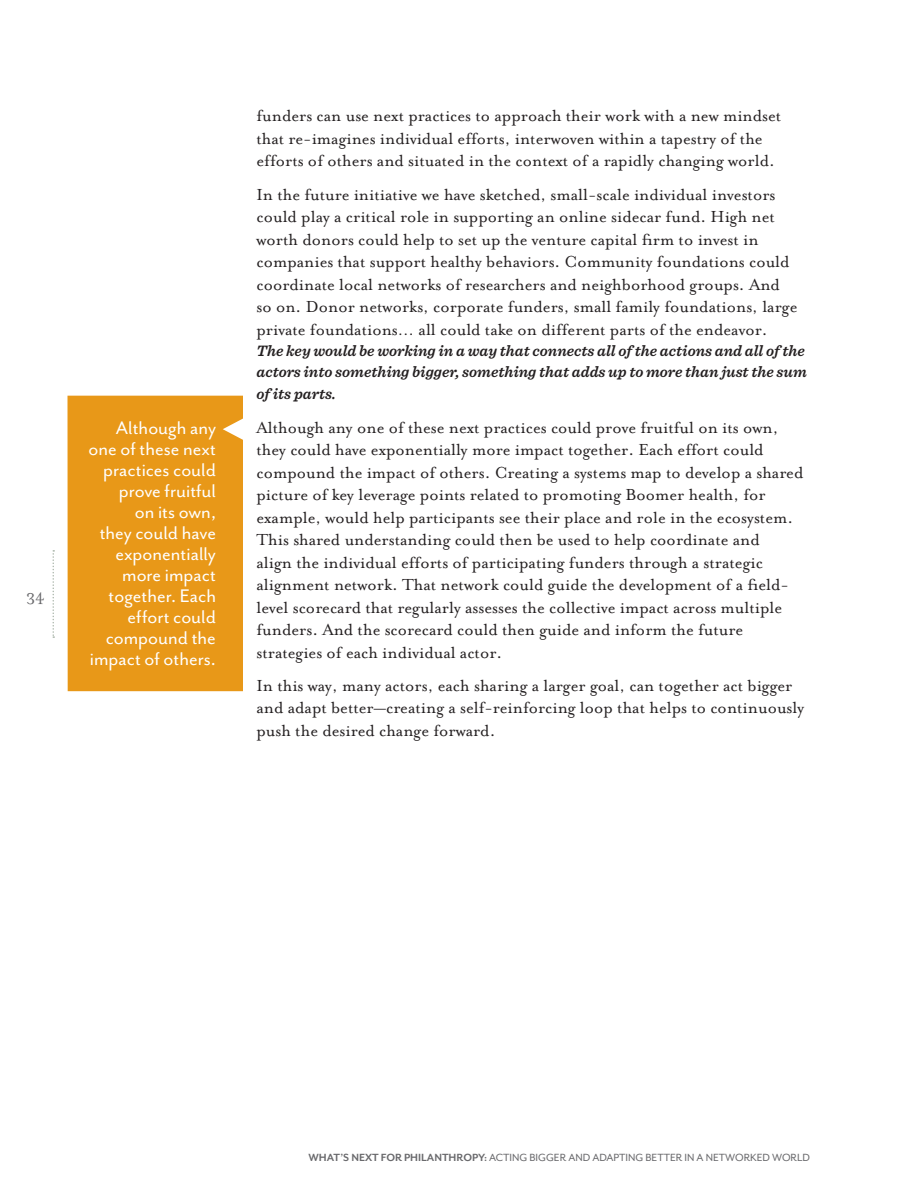
<style>
.page{position:relative;width:918px;height:1188px;background:#fff}
.page>*{position:absolute;margin:0;border:0;box-sizing:border-box;transform-origin:0 0}
.t1{font:21px/21px "Mr Eaves San OT";color:#fff;text-align:right}
.t2{font:18.3px/22.5px "Mrs Eaves Roman";color:#231f20}
.t3{font:18px "Mrs Eaves Roman";color:#69696c}
.t4{font:italic 600 15.75px/21px "Sentinel";color:#231f20}
.t5{font:12px "Mr Eaves San OT";color:#69696c}
.s1{font-weight:700}
</style>
<div class="page">
<svg style="left:52px;top:550px;width:2px;height:88px"></svg>
<div style="left:68px;top:396px;width:175px;height:295px;background:#e89818"></div>
<p class="t3" style="left:26px;top:585px;width:20px">34</p>
<p class="t1" style="left:89px;top:418px;width:129px">Although any one of these next practices could prove fruitful<br>on its own,<br>they could have exponentially more impact together. Each effort could compound the impact of others.</p>
<p class="t2" style="left:256px;top:105px;width:526px">funders can use next practices to approach their work with a new mindset that re-imagines individual efforts, interwoven within a tapestry of the efforts of others and situated in the context of a rapidly changing world.</p>
<p class="t2" style="left:256px;top:183px;width:542px">In the future initiative we have sketched, small-scale individual investors could play a critical role in supporting an online sidecar fund. High net worth donors could help to set up the venture capital firm to invest in companies that support healthy behaviors. Community foundations could coordinate local networks of researchers and neighborhood groups. And so on. Donor networks, corporate funders, small family foundations, large private foundations… all could take on different parts of the endeavor.</p>
<p class="t4" style="left:256px;top:339px;width:552px">The key would be working in a way that connects all of the actions and all of the actors into something bigger, something that adds up to more than just the sum</p>
<p class="t4" style="left:256px;top:383px;width:81px">of its parts.</p>
<p class="t2" style="left:256px;top:416px;width:548px">Although any one of these next practices could prove fruitful on its own, they could have exponentially more impact together. Each effort could compound the impact of others. Creating a systems map to develop a shared picture of key leverage points related to promoting Boomer health, for example, would help participants see their place and role in the ecosystem.<br>This shared understanding could then be used to help coordinate and<br>align the individual efforts of participating funders through a strategic alignment network. That network could guide the development of a field&shy;level scorecard that regularly assesses the collective impact across multiple funders. And the scorecard could then guide and inform the future strategies of each individual actor.</p>
<p class="t2" style="left:256px;top:674px;width:549px">In this way, many actors, each sharing a larger goal, can together act bigger and adapt better—creating a self-reinforcing loop that helps to continuously push the desired change forward.</p>
<p class="t5" style="left:308px;top:1151px;width:503px"><span class="s1">WHAT’S NEXT FOR PHILANTHROPY:</span> ACTING BIGGER AND ADAPTING BETTER IN A NETWORKED WORLD</p>
</div>
